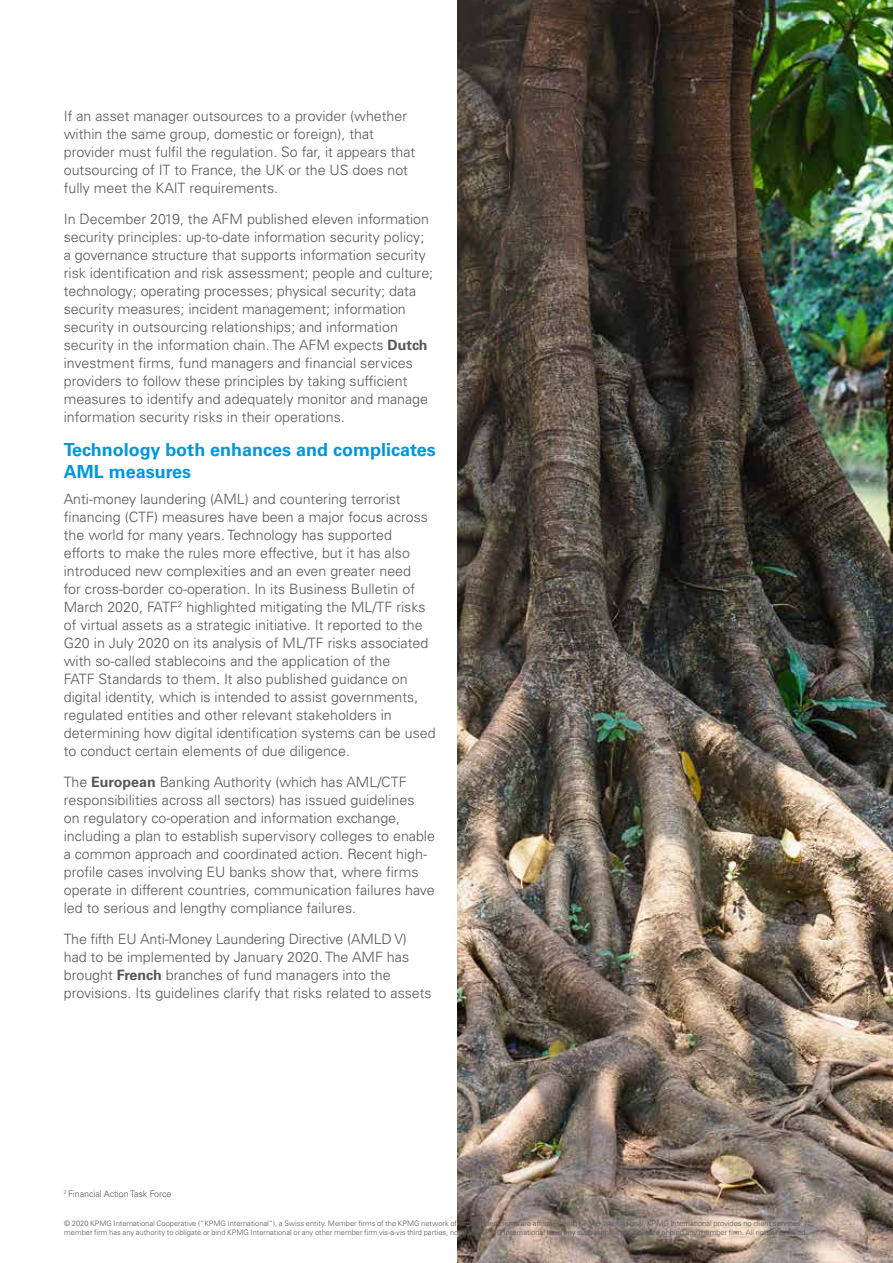
<style>
.page{position:relative;width:893px;height:1263px;background:#fff}
.page>*{position:absolute;margin:0;border:0;box-sizing:border-box;transform-origin:0 0}
.t1{font:700 18px/21.6px "Univers LT Std";color:#0096d8}
.t2{font:300 14.25px/18px "Univers LT Std";color:#575756}
.t3{font:300 9px "Univers LT Std";letter-spacing:-.01em;color:#575756}
.t4{font:300 7.5px/9px "Univers LT Std";color:#575756}
.s1{font-weight:700}
</style>
<div class="page">
<img style="left:457px;top:0;width:436px;height:1263px">
<p class="t2" style="left:64px;top:107px;width:353px">If an asset manager outsources to a provider (whether within the same group, domestic or foreign), that provider must fulfil the regulation. So far, it appears that outsourcing of IT to France, the UK or the US does not fully meet the KAIT requirements.</p>
<p class="t2" style="left:64px;top:210px;width:371px">In December 2019, the AFM published eleven information security principles: up-to-date information security policy; a governance structure that supports information security risk identification and risk assessment; people and culture; technology; operating processes; physical security; data security measures; incident management; information security in outsourcing relationships; and information security in the information chain. The AFM expects <span class="s1">Dutch </span>investment firms, fund managers and financial services providers to follow these principles by taking sufficient measures to identify and adequately monitor and manage information security risks in their operations.</p>
<p class="t1" style="left:64px;top:439px;width:374px">Technology both enhances and complicates<br>AML measures</p>
<p class="t2" style="left:64px;top:490px;width:373px">Anti-money laundering (AML) and countering terrorist financing (CTF) measures have been a major focus across the world for many years. Technology has supported efforts to make the rules more effective, but it has also introduced new complexities and an even greater need<br>for cross-border co-operation. In its Business Bulletin of March 2020, FATF<sup>2</sup> highlighted mitigating the ML/TF risks of virtual assets as a strategic initiative. It reported to the G20 in July 2020 on its analysis of ML/TF risks associated with so-called stablecoins and the application of the<br>FATF Standards to them. It also published guidance on digital identity, which is intended to assist governments, regulated entities and other relevant stakeholders in determining how digital identification systems can be used to conduct certain elements of due diligence.</p>
<p class="t2" style="left:64px;top:773px;width:373px">The <span class="s1">European</span> Banking Authority (which has AML/CTF responsibilities across all sectors) has issued guidelines<br>on regulatory co-operation and information exchange, including a plan to establish supervisory colleges to enable a common approach and coordinated action. Recent high&shy;profile cases involving EU banks show that, where firms operate in different countries, communication failures have led to serious and lengthy compliance failures.</p>
<p class="t2" style="left:64px;top:930px;width:369px">The fifth EU Anti-Money Laundering Directive (AMLD V) had to be implemented by January 2020. The AMF has brought <span class="s1">French</span> branches of fund managers into the provisions. Its guidelines clarify that risks related to assets</p>
<p class="t3" style="left:64px;top:1188px;width:109px"><sup>2</sup> Financial Action Task Force</p>
<p class="t4" style="left:64px;top:1219px;width:751px">© 2020 KPMG International Cooperative (“KPMG International”), a Swiss entity. Member firms of the KPMG network of independent firms are affiliated with KPMG International. KPMG International provides no client services. No member firm has any authority to obligate or bind KPMG International or any other member firm vis-à-vis third parties, nor does KPMG International have any such authority to obligate or bind any member firm. All rights reserved.</p>
</div>
